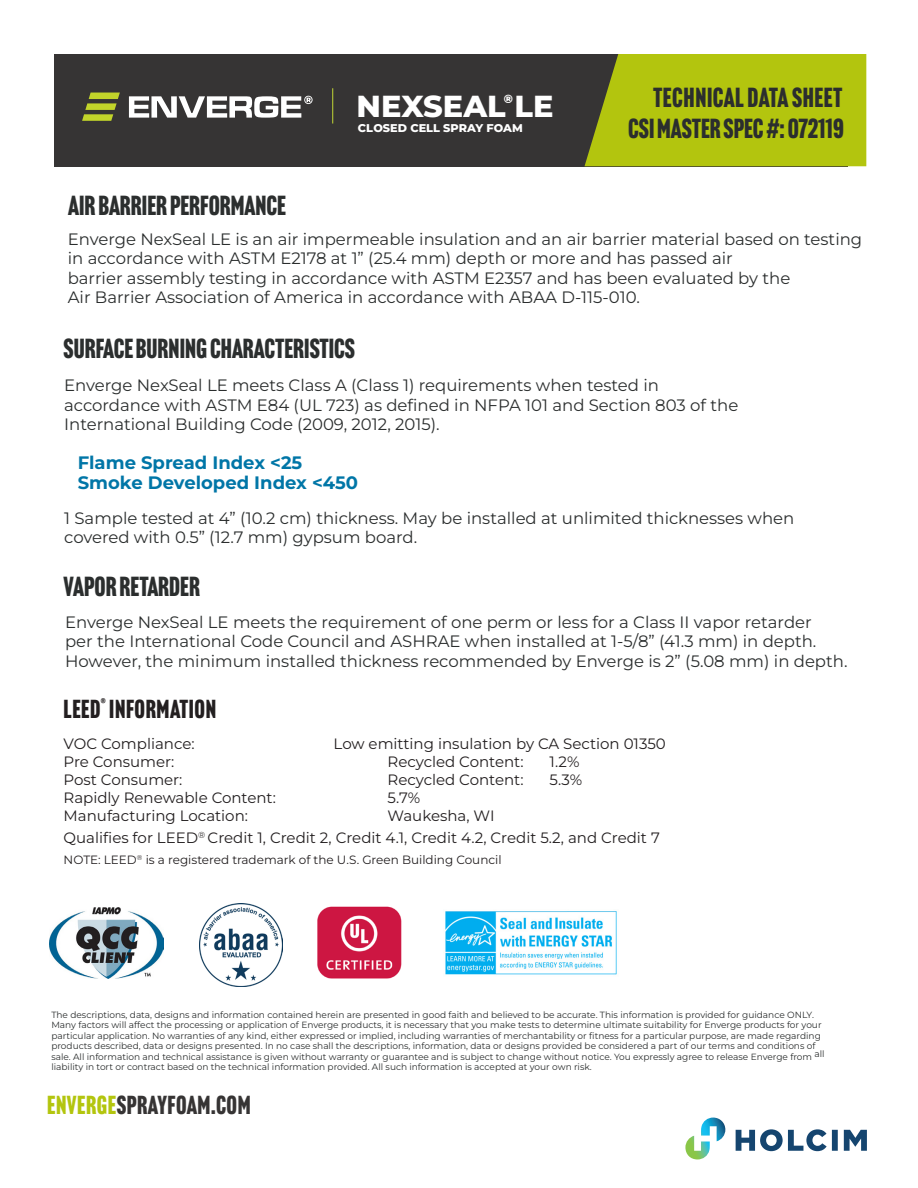
<style>
.page{position:relative;width:918px;height:1188px;background:#fff}
.page>*{position:absolute;margin:0;border:0;box-sizing:border-box;transform-origin:0 0}
.t1{font:800 30.3px "Montserrat";color:#fff}
.t2{font:27px/31px "Headline Gothic ATF";color:#2b2e2e;text-align:right}
.t3{font:25.5px "Headline Gothic ATF";letter-spacing:.02em;color:#363434}
.t4{font:25.5px "Headline Gothic ATF";letter-spacing:.02em;color:#231f20}
.t5{font:700 18px/19.5px "Montserrat";color:#0076a7}
.t6{font:16.5px/19.5px "Montserrat";color:#2b2e2e}
.t7{font:15px "Montserrat";color:#231f20}
.t8{font:12px "Montserrat";color:#231f20}
.t9{font:800 11.85px "Montserrat";color:#fff}
.t10{font:800 11.25px "Montserrat";color:#fff}
.t11{font:9px/10.5px "Montserrat";color:#2b2e2e}
.s1{color:#b3c50e}
</style>
<div class="page">
<svg style="left:736px;top:1129px;width:131px;height:22px"></svg>
<svg style="left:685px;top:1118px;width:40px;height:41px"></svg>
<div style="left:54px;top:54px;width:794px;height:112px;background:#363434"></div>
<div style="left:585px;top:54px;width:281px;height:112px;background:#b3c50e"></div>
<hr style="left:332px;top:88px;width:1px;height:36px;background:#b3c635">
<svg style="left:82px;top:93px;width:38px;height:28px"></svg>
<svg style="left:129px;top:96px;width:184px;height:22px"></svg>
<img style="left:445px;top:911px;width:172px;height:64px">
<img style="left:199px;top:903px;width:83px;height:83px">
<img style="left:49px;top:908px;width:115px;height:71px">
<img style="left:318px;top:906px;width:83px;height:73px">
<p class="t2" style="left:68px;top:190px;width:219px">AIR BARRIER PERFORMANCE</p>
<h3 class="t9" style="left:504px;top:91px;width:11px">®</h3>
<p class="t10" style="left:358px;top:120px;width:166px">CLOSED CELL SPRAY FOAM</p>
<h1 class="t1" style="left:357px;top:86px;width:199px">NEXSEAL LE</h1>
<h2 class="t2" style="left:628px;top:83px;width:217px">TECHNICAL DATA SHEET<br>CSI MASTER SPEC #: 072119</h2>
<p class="t6" style="left:68px;top:229px;width:796px">Enverge NexSeal LE is an air impermeable insulation and an air barrier material based on testing in accordance with ASTM E2178 at 1” (25.4 mm) depth or more and has passed air<br>barrier assembly testing in accordance with ASTM E2357 and has been evaluated by the<br>Air Barrier Association of America in accordance with ABAA D-115-010.</p>
<p class="t2" style="left:64px;top:334px;width:293px">SURFACE BURNING CHARACTERISTICS</p>
<p class="t6" style="left:64px;top:375px;width:676px">Enverge NexSeal LE meets Class A (Class 1) requirements when tested in accordance with ASTM E84 (UL 723) as defined in NFPA 101 and Section 803 of the<br>International Building Code (2009, 2012, 2015).</p>
<p class="t5" style="left:78px;top:453px;width:282px">Flame Spread Index &lt;25<br>Smoke Developed Index &lt;450</p>
<p class="t6" style="left:64px;top:508px;width:732px">1 Sample tested at 4” (10.2 cm) thickness. May be installed at unlimited thicknesses when covered with 0.5” (12.7 mm) gypsum board.</p>
<p class="t2" style="left:64px;top:572px;width:138px">VAPOR RETARDER</p>
<p class="t6" style="left:65px;top:612px;width:784px">Enverge NexSeal LE meets the requirement of one perm or less for a Class II vapor retarder<br>per the International Code Council and ASHRAE when installed at 1-5/8” (41.3 mm) in depth.<br>However, the minimum installed thickness recommended by Enverge is 2” (5.08 mm) in depth.</p>
<p class="t4" style="left:64px;top:694px;width:154px">LEED<sup>®</sup> INFORMATION</p>
<p class="t7" style="left:64px;top:734px;width:132px">VOC Compliance:</p>
<p class="t7" style="left:334px;top:734px;width:334px">Low emitting insulation by CA Section 01350</p>
<p class="t7" style="left:64px;top:752px;width:112px">Pre Consumer:</p>
<p class="t7" style="left:388px;top:752px;width:137px">Recycled Content:</p>
<p class="t7" style="left:550px;top:752px;width:31px">1.2%</p>
<p class="t7" style="left:64px;top:770px;width:120px">Post Consumer:</p>
<p class="t7" style="left:388px;top:770px;width:137px">Recycled Content:</p>
<p class="t7" style="left:550px;top:770px;width:34px">5.3%</p>
<p class="t7" style="left:64px;top:788px;width:214px">Rapidly Renewable Content:</p>
<p class="t7" style="left:388px;top:788px;width:34px">5.7%</p>
<p class="t7" style="left:64px;top:806px;width:186px">Manufacturing Location:</p>
<p class="t7" style="left:388px;top:806px;width:108px">Waukesha, WI</p>
<p class="t7" style="left:64px;top:827px;width:598px">Qualifies for LEED<sup>®</sup> Credit 1, Credit 2, Credit 4.1, Credit 4.2, Credit 5.2, and Credit 7</p>
<p class="t8" style="left:64px;top:852px;width:439px">NOTE: LEED<sup>®</sup> is a registered trademark of the U.S. Green Building Council</p>
<p class="t11" style="left:51px;top:1009px;width:775px">The descriptions, data, designs and information contained herein are presented in good faith and believed to be accurate. This information is provided for guidance ONLY.<br>Many factors will affect the processing or application of Enverge products, it is necessary that you make tests to determine ultimate suitability for Enverge products for your particular application. No warranties of any kind, either expressed or implied, including warranties of merchantability or fitness for a particular purpose, are made regarding products described, data or designs presented. In no case shall the descriptions, information, data or designs provided be considered a part of our terms and conditions of sale. All information and technical assistance is given without warranty or guarantee and is subject to change without notice. You expressly agree to release Enverge from all liability in tort or contract based on the technical information provided. All such information is accepted at your own risk.</p>
<h3 class="t3" style="left:47px;top:1090px;width:205px"><span class="s1">ENVERGE</span>SPRAYFOAM.COM</h3>
</div>
